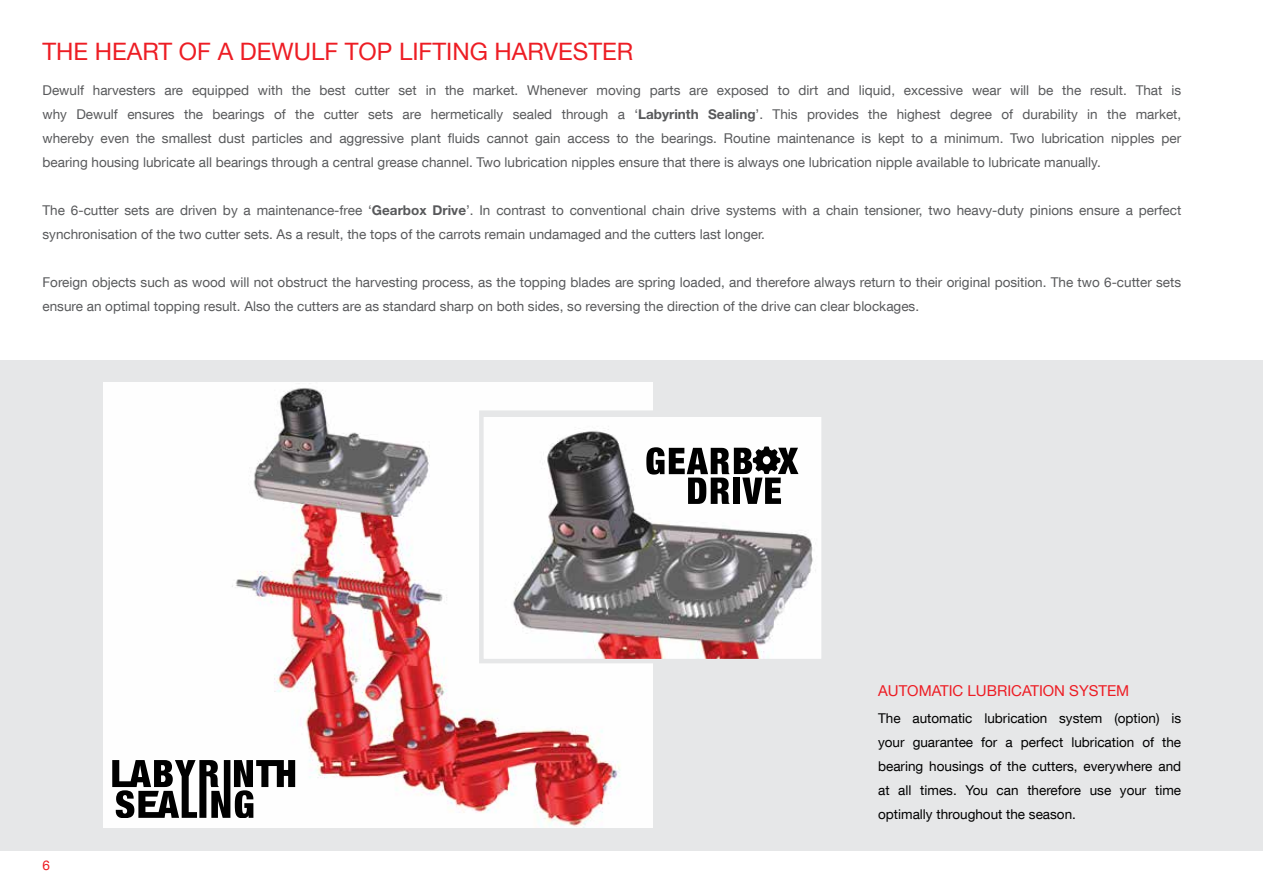
<style>
.page{position:relative;width:1263px;height:893px;background:#fff}
.page>*{position:absolute;margin:0;border:0;box-sizing:border-box;transform-origin:0 0}
.t1{font:24px "Helvetica Neue LT Com";color:#ed1d24}
.t2{font:15px "Helvetica Neue LT Com";color:#ed1d24}
.t3{font:13.5px/24px "Helvetica Neue LT Com";color:#58595b}
.t4{font:13.5px/24px "Helvetica Neue LT Com";color:#000;text-align:justify}
.t5{font:13.5px "Helvetica Neue LT Com";color:#ed1d24}
.s1{font-family:"Helvetica Neue LT Std";font-weight:700}
</style>
<div class="page">
<div style="left:0;top:360px;width:1263px;height:490px;background:#e6e7e8"></div>
<img style="left:103px;top:383px;width:549px;height:445px">
<svg style="left:112px;top:760px;width:183px;height:57px;background:#7c7c7c"></svg>
<img style="left:484px;top:418px;width:337px;height:240px">
<svg style="left:646px;top:446px;width:152px;height:58px;background:#858585"></svg>
<h1 class="t1" style="left:43px;top:36px;width:592px">THE HEART OF A DEWULF TOP LIFTING HARVESTER</h1>
<p class="t3" style="left:43px;top:78px;width:1140px;text-align:justify">Dewulf harvesters are equipped with the best cutter set in the market. Whenever moving parts are exposed to dirt and liquid, excessive wear will be the result. That is why Dewulf ensures the bearings of the cutter sets are hermetically sealed through a ‘<span class="s1">Labyrinth Sealing</span>’. This provides the highest degree of durability in the market, whereby even the smallest dust particles and aggressive plant fluids cannot gain access to the bearings. Routine maintenance is kept to a minimum. Two lubrication nipples per bearing housing lubricate all bearings through a central grease channel. Two lubrication nipples ensure that there is always one lubrication nipple available to lubricate manually.</p>
<p class="t3" style="left:43px;top:198px;width:1140px">The 6-cutter sets are driven by a maintenance-free ‘<span class="s1">Gearbox Drive</span>’. In contrast to conventional chain drive systems with a chain tensioner, two heavy-duty pinions ensure a perfect synchronisation of the two cutter sets. As a result, the tops of the carrots remain undamaged and the cutters last longer.</p>
<p class="t3" style="left:43px;top:270px;width:1140px">Foreign objects such as wood will not obstruct the harvesting process, as the topping blades are spring loaded, and therefore always return to their original position. The two 6-cutter sets ensure an optimal topping result. Also the cutters are as standard sharp on both sides, so reversing the direction of the drive can clear blockages.</p>
<p class="t5" style="left:43px;top:856px;width:9px">6</p>
<p class="t2" style="left:878px;top:682px;width:253px">AUTOMATIC LUBRICATION SYSTEM</p>
<p class="t4" style="left:878px;top:706px;width:305px">The automatic lubrication system (option) is your guarantee for a perfect lubrication of the bearing housings of the cutters, everywhere and at all times. You can therefore use your time optimally throughout the season.</p>
</div>
